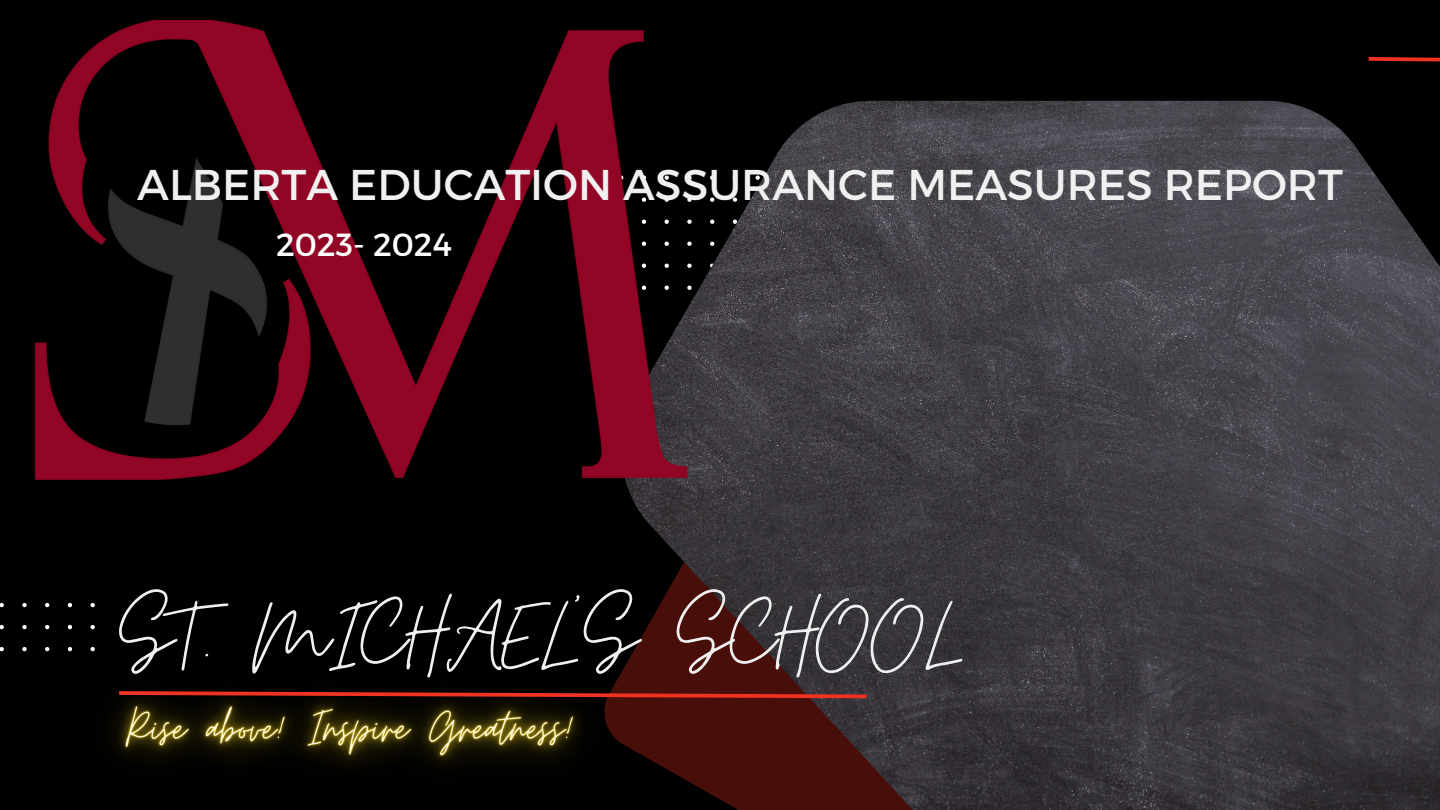
<style>
.page{position:relative;width:1440px;height:810px;background:#000}
.page>*{position:absolute;margin:0;border:0;box-sizing:border-box;transform-origin:0 0}
.t1{font:105px "Moon Time";color:#f1f0f0}
.t2{font:43px "Montserrat";color:#f1f0f0}
.t3{font:32px "Montserrat";color:#fff}
</style>
<div class="page">
<img style="left:636px;top:101px;width:804px;height:709px">
<svg style="left:0;top:602px;width:95px;height:49px"></svg>
<svg style="left:644px;top:689px;width:226px;height:11px;background:#7d211b"></svg>
<svg style="left:1368px;top:57px;width:72px;height:5px"></svg>
<img style="left:34px;top:20px;width:713px;height:485px">
<img style="left:56px;top:625px;width:588px;height:185px">
<p class="t2" style="left:137px;top:157px;width:1207px">ALBERTA EDUCATION ASSURANCE MEASURES REPORT</p>
<p class="t3" style="left:276px;top:224px;width:177px">2023- 2024</p>
<p class="t1" style="left:119px;top:573px;width:837px">ST. MICHAEL’S SCHOOL</p>
</div>
